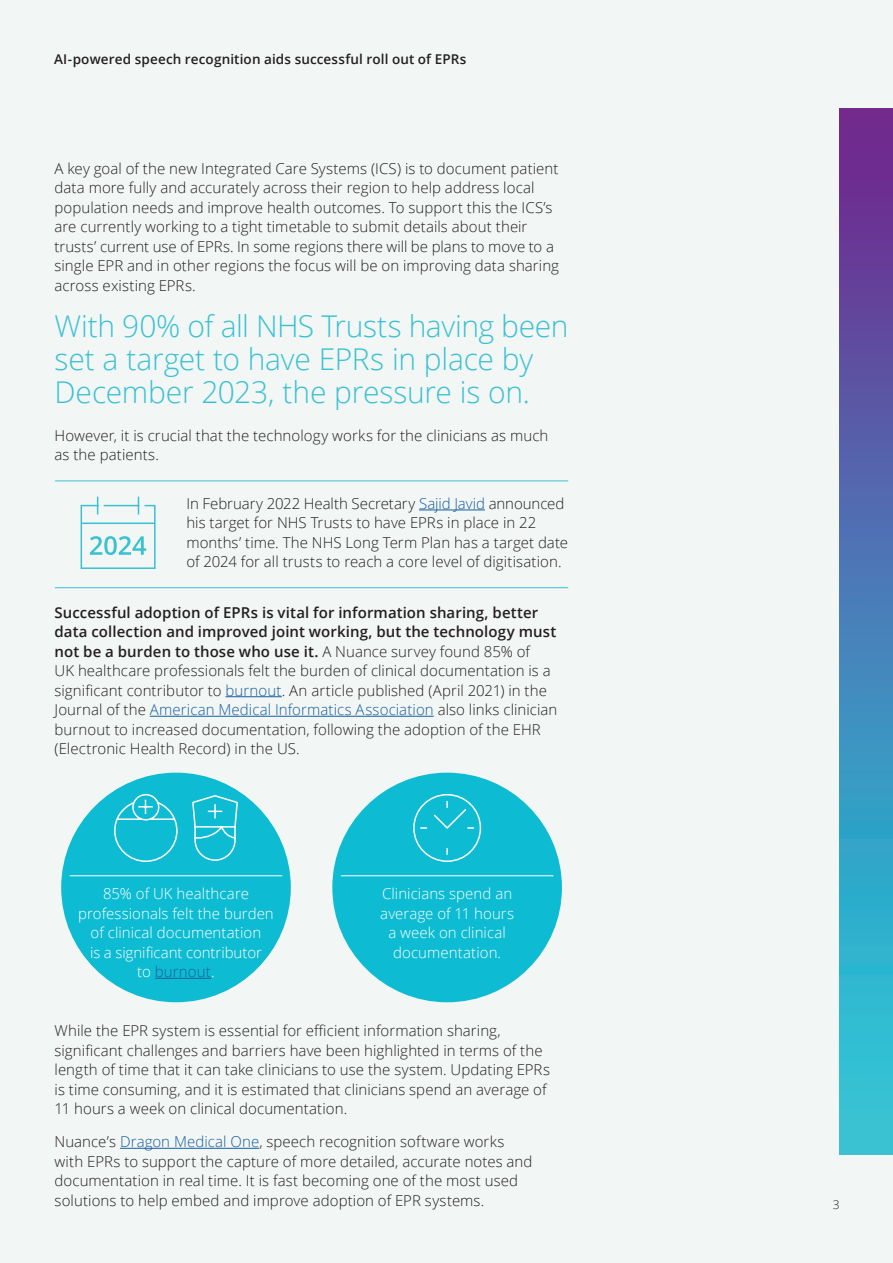
<style>
.page{position:relative;width:893px;height:1263px;background:#f2f6f5}
.page>*{position:absolute;margin:0;border:0;box-sizing:border-box;transform-origin:0 0}
.t1{font:300 30px/33px "Open Sans";letter-spacing:-.01em;color:#3ac1d2}
.t2{font:300 15px/19.5px "Open Sans";letter-spacing:.005em;color:#231f20}
.t3{font:300 15px/19.5px "Open Sans";letter-spacing:.005em;color:#fff;text-align:center}
.t4{font:600 13.5px "Open Sans";letter-spacing:.01em;color:#231f20}
.t5{font:300 12px "Open Sans";color:#231f20}
.s1{color:#175d9e}
.s2{font-weight:600}
</style>
<div class="page">
<svg style="left:839px;top:108px;width:54px;height:1047px"></svg>
<hr style="left:419px;top:510px;width:66px;height:1px;background:#175d9e">
<hr style="left:226px;top:696px;width:56px;height:1px;background:#175d9e">
<hr style="left:150px;top:716px;width:284px;height:1px;background:#175d9e">
<hr style="left:120px;top:1148px;width:139px;height:1px;background:#175d9e">
<div style="left:61px;top:773px;width:230px;height:229px;background:#0dbcd2;border-radius:50%"></div>
<hr style="left:155px;top:978px;width:56px;height:1px;background:#175d9e">
<hr style="left:70px;top:875px;width:212px;height:1px;background:#fff">
<svg style="left:192px;top:795px;width:46px;height:66px"></svg>
<svg style="left:114px;top:794px;width:63px;height:68px"></svg>
<hr style="left:55px;top:480px;width:513px;height:1px;background:#3ac1d2">
<hr style="left:55px;top:587px;width:513px;height:1px;background:#3ac1d2">
<svg style="left:80px;top:496px;width:76px;height:73px"></svg>
<div style="left:332px;top:773px;width:230px;height:229px;background:#0dbcd2;border-radius:50%"></div>
<hr style="left:341px;top:875px;width:212px;height:1px;background:#fff">
<svg style="left:413px;top:794px;width:69px;height:68px"></svg>
<p class="t4" style="left:54px;top:50px;width:414px">AI-powered speech recognition aids successful roll out of EPRs</p>
<p class="t2" style="left:55px;top:158px;width:506px">A key goal of the new Integrated Care Systems (ICS) is to document patient data more fully and accurately across their region to help address local population needs and improve health outcomes. To support this the ICS’s are currently working to a tight timetable to submit details about their trusts’ current use of EPRs. In some regions there will be plans to move to a single EPR and in other regions the focus will be on improving data sharing across existing EPRs.</p>
<h1 class="t1" style="left:55px;top:309px;width:515px">With 90% of all NHS Trusts having been set a target to have EPRs in place by<br>December 2023, the pressure is on.</h1>
<p class="t2" style="left:55px;top:425px;width:495px">However, it is crucial that the technology works for the clinicians as much as the patients.</p>
<p class="t2" style="left:186px;top:493px;width:383px">In February 2022 Health Secretary <span class="s1">Sajid Javid</span> announced his target for NHS Trusts to have EPRs in place in 22 months’ time. The NHS Long Term Plan has a target date of 2024 for all trusts to reach a core level of digitisation.</p>
<p class="t2" style="left:55px;top:602px;width:504px"><span class="s2">Successful adoption of EPRs is vital for information sharing, better data collection and improved joint working, but the technology must not be a burden to those who use it.</span> A Nuance survey found 85% of<br>UK healthcare professionals felt the burden of clinical documentation is a significant contributor to <span class="s1">burnout</span>. An article published (April 2021) in the Journal of the <span class="s1">American Medical Informatics Association</span> also links clinician burnout to increased documentation, following the adoption of the EHR (Electronic Health Record) in the US.</p>
<p class="t3" style="left:78px;top:883px;width:197px">85% of UK healthcare professionals felt the burden of clinical documentation<br>is a significant contributor<br>to <span class="s1">burnout</span>.</p>
<p class="t3" style="left:380px;top:883px;width:135px">Clinicians spend an average of 11 hours a week on clinical documentation.</p>
<p class="t2" style="left:55px;top:1020px;width:497px">While the EPR system is essential for efficient information sharing, significant challenges and barriers have been highlighted in terms of the length of time that it can take clinicians to use the system. Updating EPRs is time consuming, and it is estimated that clinicians spend an average of 11 hours a week on clinical documentation.</p>
<p class="t2" style="left:55px;top:1131px;width:479px">Nuance’s <span class="s1">Dragon Medical One</span>, speech recognition software works with EPRs to support the capture of more detailed, accurate notes and documentation in real time. It is fast becoming one of the most used solutions to help embed and improve adoption of EPR systems.</p>
<p class="t5" style="left:833px;top:1196px;width:8px">3</p>
</div>
